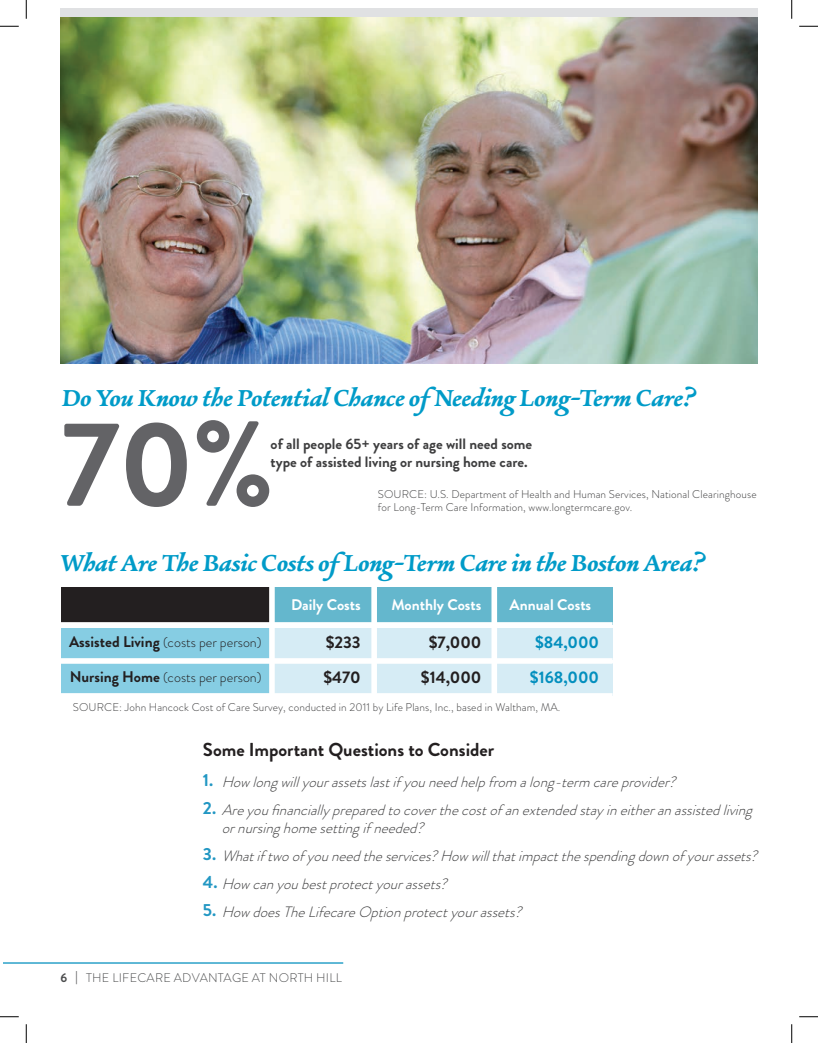
<style>
.page{position:relative;width:818px;height:1043px;background:#fff}
.page>*{position:absolute;margin:0;border:0;box-sizing:border-box;transform-origin:0 0}
.body_copy{font:700 120.62px "Brandon Grotesque";color:#636366}
.Sub_Headings_-_blue{font:700 30px "Alize";color:#009bc8}
.body_copy-2{font:700 18.75px "Brandon Grotesque";color:#231f20}
.body_copy-3{font:700 16.75px "Brandon Grotesque";color:#231f20}
.body_copy-4{font:700 16.75px "Brandon Grotesque";color:#038fbe}
.body_copy-5{font:700 15.38px "Brandon Grotesque";color:#fff}
.body_copy-6{font:italic 300 15px/17.5px "Brandon Grotesque";color:#3e3e3f}
.body_copy-7{font:700 15px/17.5px "Brandon Grotesque";color:#3e3e3f}
.body_copy-8{font:300 14px "Brandon Grotesque";color:#231f20}
.t1{font:300 12.5px "Brandon Grotesque";letter-spacing:.02em;color:#4b4c4d}
.body_copy-9{font:300 11.25px/13.8px "Brandon Grotesque";letter-spacing:.01em;color:#3e3e3f}
.s1{font-weight:700;font-size:15.38px}
.s2{font-weight:700;font-style:normal;font-size:17.5px;color:#2297c3}
.s3{font-weight:700}
</style>
<div class="page">
<hr style="left:4px;top:962px;width:339px;height:1px;background:#038fbe">
<div style="left:61px;top:587px;width:219px;height:38px;background:#231f20"></div>
<div style="left:61px;top:627px;width:219px;height:32px;background:#86cde3"></div>
<div style="left:61px;top:662px;width:219px;height:32px;background:#86cde3"></div>
<div style="left:273px;top:587px;width:339px;height:37px;background:#64b7cd"></div>
<div style="left:271px;top:628px;width:341px;height:32px;background:#d6ecf5"></div>
<div style="left:272px;top:663px;width:340px;height:33px;background:#d6ecf5"></div>
<div style="left:58px;top:622px;width:554px;height:5px;background:#fff"></div>
<div style="left:58px;top:658px;width:554px;height:5px;background:#fff"></div>
<div style="left:58px;top:693px;width:554px;height:5px;background:#fff"></div>
<div style="left:371px;top:585px;width:6px;height:112px;background:#fff"></div>
<div style="left:269px;top:585px;width:6px;height:112px;background:#fff"></div>
<div style="left:491px;top:585px;width:6px;height:112px;background:#fff"></div>
<div style="left:60px;top:8px;width:698px;height:356px;background:#e0e1e3"></div>
<img style="left:60px;top:17px;width:698px;height:347px">
<svg style="left:0;top:25px;width:19px;height:2px"></svg>
<svg style="left:799px;top:25px;width:19px;height:2px"></svg>
<svg style="left:0;top:1016px;width:19px;height:1px"></svg>
<svg style="left:799px;top:1016px;width:19px;height:1px"></svg>
<svg style="left:25px;top:0;width:2px;height:19px"></svg>
<svg style="left:25px;top:1024px;width:2px;height:18px"></svg>
<svg style="left:791px;top:0;width:1px;height:19px"></svg>
<svg style="left:791px;top:1024px;width:1px;height:18px"></svg>
<p class="Sub_Headings_-_blue" style="left:62px;top:379px;width:636px">Do You Know the Potential Chance of Needing Long-Term Care?</p>
<p class="body_copy" style="left:61px;top:380px;width:215px">70%</p>
<p class="body_copy-7" style="left:270px;top:435px;width:263px">of all people 65+ years of age will need some type of assisted living or nursing home care.</p>
<p class="body_copy-9" style="left:378px;top:487px;width:380px">SOURCE: U.S. Department of Health and Human Services, National Clearinghouse for Long-Term Care Information, www.longtermcare.gov.</p>
<p class="Sub_Headings_-_blue" style="left:61px;top:544px;width:647px">What Are The Basic Costs of Long-Term Care in the Boston Area?</p>
<p class="body_copy-5" style="left:291px;top:593px;width:71px">Daily Costs</p>
<p class="body_copy-3" style="left:325px;top:630px;width:37px">$233</p>
<p class="body_copy-3" style="left:323px;top:665px;width:39px">$470</p>
<p class="body_copy-5" style="left:391px;top:593px;width:92px">Monthly Costs</p>
<p class="body_copy-5" style="left:509px;top:593px;width:83px">Annual Costs</p>
<p class="body_copy-3" style="left:429px;top:630px;width:54px">$7,000</p>
<p class="body_copy-3" style="left:421px;top:665px;width:62px">$14,000</p>
<p class="body_copy-4" style="left:535px;top:630px;width:66px">$84,000</p>
<p class="body_copy-8" style="left:69px;top:632px;width:194px"><span class="s1">Assisted Living</span> (costs per person)</p>
<p class="body_copy-8" style="left:70px;top:668px;width:193px"><span class="s1">Nursing Home</span> (costs per person)</p>
<p class="body_copy-4" style="left:530px;top:665px;width:71px">$168,000</p>
<p class="body_copy-9" style="left:73px;top:700px;width:489px">SOURCE: John Hancock Cost of Care Survey, conducted in 2011 by Life Plans, Inc., based in Waltham, MA.</p>
<p class="body_copy-2" style="left:203px;top:736px;width:293px">Some Important Questions to Consider</p>
<p class="body_copy-6" style="left:203px;top:773px;width:479px"><span class="s2">1 .</span> Howlongwillyourassetslastifyouneedhelpfrom along-term careprovider?</p>
<p class="body_copy-6" style="left:222px;top:801px;width:537px;text-indent:-19px"><span class="s2">2 .</span> Areyoufinanciallypreparedtocoverthecostofanextendedstayineitheranassistedliving ornursinghomesettingifneeded?</p>
<p class="body_copy-6" style="left:203px;top:847px;width:561px"><span class="s2">3 .</span> Whatiftwoofyouneedtheservices?Howwillthatimpactthespendingdownofyourassets?</p>
<p class="body_copy-6" style="left:203px;top:875px;width:251px"><span class="s2">4 .</span> Howcanyoubestprotectyourassets?</p>
<p class="body_copy-6" style="left:203px;top:903px;width:325px"><span class="s2">5 .</span> HowdoesTheLifecareOptionprotectyourassets?</p>
<p class="t1" style="left:60px;top:969px;width:283px"><span class="s3">6 |</span> THE LIFECARE ADVANTAGE AT NORTH HILL</p>
</div>
